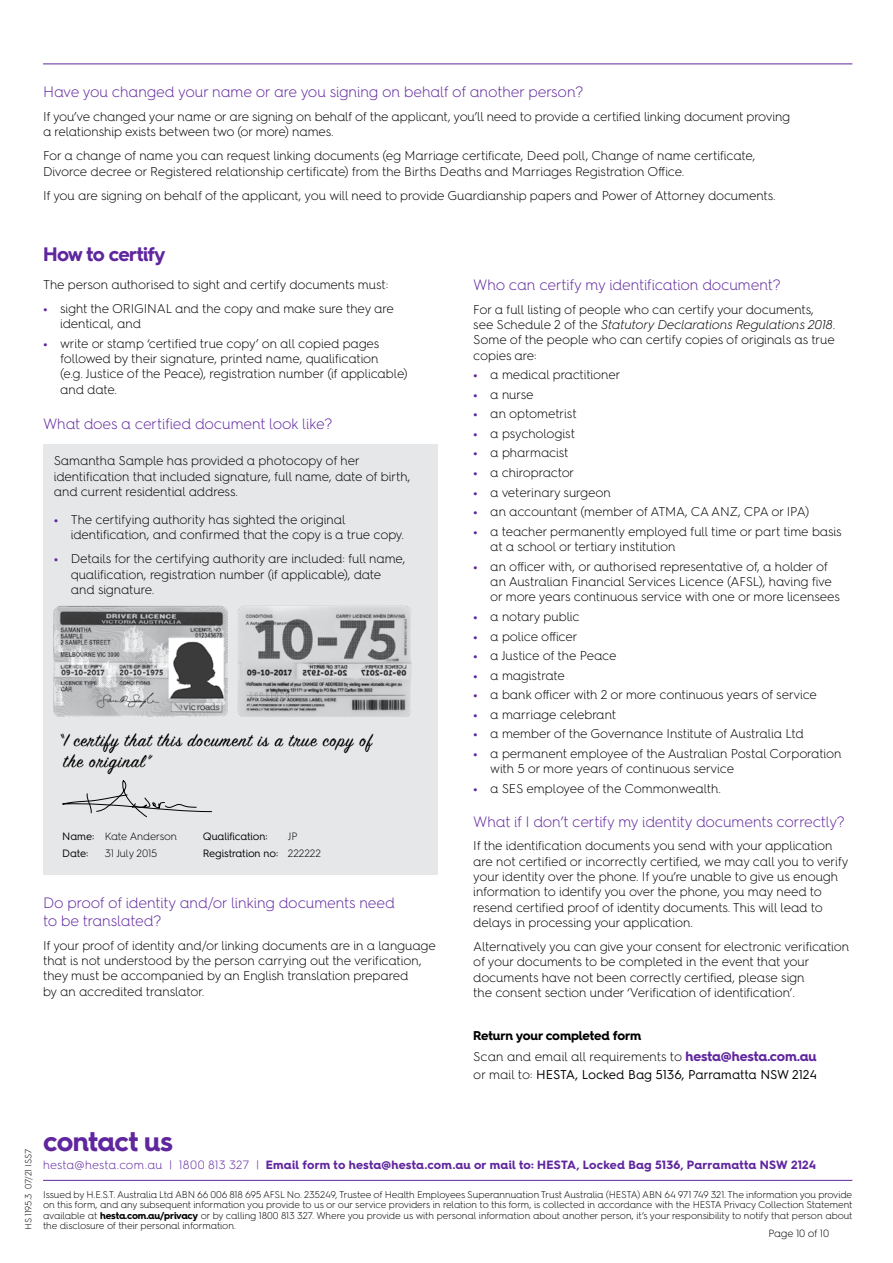
<style>
.page{position:relative;width:893px;height:1263px;background:#fff}
.page>*{position:absolute;margin:0;border:0;box-sizing:border-box;transform-origin:0 0}
.t1{font:700 27px "Hurme Geometric Sans 4";letter-spacing:-.025em;color:#60269e}
.t2{font:19.5px/21px "Sign Painter House Script";letter-spacing:.05em;color:#000}
.t3{font:700 19.5px "Hurme Geometric Sans 4";letter-spacing:-.025em;color:#60269e}
.t4{font:300 15px/18px "Hurme Geometric Sans 4";letter-spacing:-.01em;color:#60269e}
.t5{font:300 12.75px/15.3px "Hurme Geometric Sans 4";letter-spacing:-.01em;color:#000}
.t6{font:12.75px "Hurme Geometric Sans 4";color:#000}
.t7{font:700 12px "Hurme Geometric Sans 4";letter-spacing:.015em;color:#60269e}
.t8{font:10.65px "Hurme Geometric Sans 4";letter-spacing:-.02em;color:#000}
.t9{font:300 10.65px "Hurme Geometric Sans 4";letter-spacing:-.01em;color:#000}
.t10{font:300 10.5px "Hurme Geometric Sans 4";letter-spacing:-.025em;color:#000}
.t11{font:300 9.75px/10.5px "Hurme Geometric Sans 4";letter-spacing:-.01em;color:#000;text-align:justify}
.t12{font:300 9px "Hurme Geometric Sans 4";letter-spacing:-.01em;color:#000}
.s1{font-weight:700;color:#60269e}
.s2{font-weight:400}
.s3{font-weight:300}
.s4{font-style:italic}
.s5{font-weight:700}
.s6{font-weight:700;font-size:13.5px;color:#60269e}
</style>
<div class="page">
<div style="left:43px;top:444px;width:394px;height:431px;background:#e6e7e8"></div>
<img style="left:237px;top:605px;width:174px;height:111px">
<img style="left:54px;top:605px;width:174px;height:111px">
<svg style="left:62px;top:780px;width:150px;height:37px"></svg>
<hr style="left:43px;top:1180px;width:809px;height:1px;background:#60269e">
<hr style="left:43px;top:64px;width:809px;height:1px;background:#60269e">
<p class="t4" style="left:43px;top:83px;width:542px">Have you changed your name or are you signing on behalf of another person?</p>
<p class="t5" style="left:43px;top:109px;width:749px">If you’ve changed your name or are signing on behalf of the applicant, you’ll need to provide a certified linking document proving a relationship exists between two (or more) names.</p>
<p class="t5" style="left:43px;top:148px;width:714px">For a change of name you can request linking documents (eg Marriage certificate, Deed poll, Change of name certificate,<br>Divorce decree or Registered relationship certificate) from the Births Deaths and Marriages Registration Office.</p>
<p class="t5" style="left:43px;top:187px;width:734px">If you are signing on behalf of the applicant, you will need to provide Guardianship papers and Power of Attorney documents.</p>
<h2 class="t3" style="left:43px;top:240px;width:124px">How to certify</h2>
<p class="t5" style="left:43px;top:276px;width:347px">The person authorised to sight and certify documents must:</p>
<p class="t5" style="left:60px;top:300px;width:335px;text-indent:-17px"><span class="s1">•</span> sight the ORIGINAL and the copy and make sure they are identical, and</p>
<p class="t5" style="left:60px;top:335px;width:349px;text-indent:-17px"><span class="s1">•</span> write or stamp ‘certified true copy’ on all copied pages followed by their signature, printed name, qualification<br>(e.g. Justice of the Peace), registration number (if applicable) and date.</p>
<p class="t4" style="left:43px;top:414px;width:291px">What does a certified document look like?</p>
<p class="t5" style="left:54px;top:453px;width:358px">Samantha Sample has provided a photocopy of her identification that included signature, full name, date of birth, and current residential address.</p>
<p class="t5" style="left:71px;top:512px;width:335px;text-indent:-17px"><span class="s1">•</span> The certifying authority has sighted the original identification, and confirmed that the copy is a true copy.</p>
<p class="t5" style="left:71px;top:551px;width:336px;text-indent:-17px"><span class="s1">•</span> Details for the certifying authority are included: full name, qualification, registration number (if applicable), date and signature.</p>
<h2 class="t2" style="left:58px;top:731px;width:315px">“I certify that this document is a true copy of the original”</h2>
<p class="t9" style="left:62px;top:829px;width:116px"><span class="s2">Name:</span> Kate Anderson</p>
<p class="t8" style="left:203px;top:828px;width:66px">Qualification:</p>
<p class="t9" style="left:288px;top:829px;width:11px">JP</p>
<p class="t8" style="left:62px;top:846px;width:28px">Date:</p>
<p class="t9" style="left:105px;top:846px;width:54px">31 July 2015</p>
<p class="t8" style="left:203px;top:846px;width:120px">Registration no: <span class="s3">222222</span></p>
<p class="t4" style="left:43px;top:893px;width:354px">Do proof of identity and/or linking documents need to be translated?</p>
<p class="t5" style="left:43px;top:937px;width:394px">If your proof of identity and/or linking documents are in a language that is not understood by the person carrying out the verification, they must be accompanied by an English translation prepared<br>by an accredited translator.</p>
<p class="t4" style="left:473px;top:275px;width:309px">Who can certify my identification document?</p>
<p class="t5" style="left:473px;top:301px;width:364px">For a full listing of people who can certify your documents, see Schedule 2 of the <span class="s4">Statutory Declarations Regulations 2018</span>.<br>Some of the people who can certify copies of originals as true copies are:</p>
<p class="t5" style="left:473px;top:367px;width:149px"><span class="s1">•</span> a medical practitioner</p>
<p class="t5" style="left:473px;top:386px;width:62px"><span class="s1">•</span> a nurse</p>
<p class="t5" style="left:473px;top:406px;width:105px"><span class="s1">•</span> an optometrist</p>
<p class="t5" style="left:473px;top:425px;width:103px"><span class="s1">•</span> a psychologist</p>
<p class="t5" style="left:473px;top:445px;width:97px"><span class="s1">•</span> a pharmacist</p>
<p class="t5" style="left:473px;top:465px;width:103px"><span class="s1">•</span> a chiropractor</p>
<p class="t5" style="left:473px;top:484px;width:139px"><span class="s1">•</span> a veterinary surgeon</p>
<p class="t5" style="left:473px;top:504px;width:338px"><span class="s1">•</span> an accountant (member of ATMA, CA ANZ, CPA or IPA)</p>
<p class="t5" style="left:490px;top:523px;width:353px;text-indent:-17px"><span class="s1">•</span> a teacher permanently employed full time or part time basis at a school or tertiary institution</p>
<p class="t5" style="left:490px;top:558px;width:351px;text-indent:-17px"><span class="s1">•</span> an officer with, or authorised representative of, a holder of an Australian Financial Services Licence (AFSL), having five or more years continuous service with one or more licensees</p>
<p class="t5" style="left:473px;top:608px;width:108px"><span class="s1">•</span> a notary public</p>
<p class="t5" style="left:473px;top:628px;width:106px"><span class="s1">•</span> a police officer</p>
<p class="t5" style="left:473px;top:648px;width:145px"><span class="s1">•</span> a Justice of the Peace</p>
<p class="t5" style="left:473px;top:667px;width:93px"><span class="s1">•</span> a magistrate</p>
<p class="t5" style="left:473px;top:687px;width:345px"><span class="s1">•</span> a bank officer with 2 or more continuous years of service</p>
<p class="t5" style="left:473px;top:706px;width:144px"><span class="s1">•</span> a marriage celebrant</p>
<p class="t5" style="left:473px;top:726px;width:332px"><span class="s1">•</span> a member of the Governance Institute of Australia Ltd</p>
<p class="t5" style="left:490px;top:746px;width:353px;text-indent:-17px"><span class="s1">•</span> a permanent employee of the Australian Postal Corporation with 5 or more years of continuous service</p>
<p class="t5" style="left:473px;top:780px;width:249px"><span class="s1">•</span> a SES employee of the Commonwealth.</p>
<p class="t4" style="left:473px;top:812px;width:373px">What if I don’t certify my identity documents correctly?</p>
<p class="t5" style="left:473px;top:838px;width:377px">If the identification documents you send with your application are not certified or incorrectly certified, we may call you to verify your identity over the phone. If you’re unable to give us enough information to identify you over the phone, you may need to resend certified proof of identity documents. This will lead to delays in processing your application.</p>
<p class="t5" style="left:473px;top:938px;width:378px">Alternatively you can give your consent for electronic verification of your documents to be completed in the event that your documents have not been correctly certified, please sign<br>the consent section under ‘Verification of identification’.</p>
<p class="t5" style="left:473px;top:1025px;width:345px;line-height:20.1px"><span class="s5">Return your completed form<br></span>Scan and email all requirements to <span class="s6">hesta@hesta.com.au</span></p>
<p class="t6" style="left:473px;top:1065px;width:345px"><span class="s3">or mail to:</span> HESTA, Locked Bag 5136, Parramatta NSW 2124</p>
<p class="t12" style="left:22px;top:1229px;width:82px;rotate:-90deg">HS 1195.3 07/21 ISS7</p>
<h1 class="t1" style="left:43px;top:1122px;width:131px">contact us</h1>
<p class="t7" style="left:43px;top:1157px;width:775px"><span class="s3">hesta@hesta.com.au | 1800 813 327 |</span> Email form to hesta@hesta.com.au or mail to: HESTA, Locked Bag 5136, Parramatta NSW 2124</p>
<p class="t11" style="left:43px;top:1189px;width:811px">Issued by H.E.S.T. Australia Ltd ABN 66 006 818 695 AFSL No. 235249, Trustee of Health Employees Superannuation Trust Australia (HESTA) ABN 64 971 749 321. The information you provide on this form, and any subsequent information you provide to us or our service providers in relation to this form, is collected in accordance with the HESTA Privacy Collection Statement available at <span class="s5">hesta.com.au/privacy</span> or by calling 1800 813 327. Where you provide us with personal information about another person, it’s your responsibility to notify that person about the disclosure of their personal information.</p>
<p class="t10" style="left:768px;top:1226px;width:62px">Page 10 of 10</p>
<p class="t10" style="left:799px;top:1232px;width:55px">Page 2 of 2</p>
</div>
